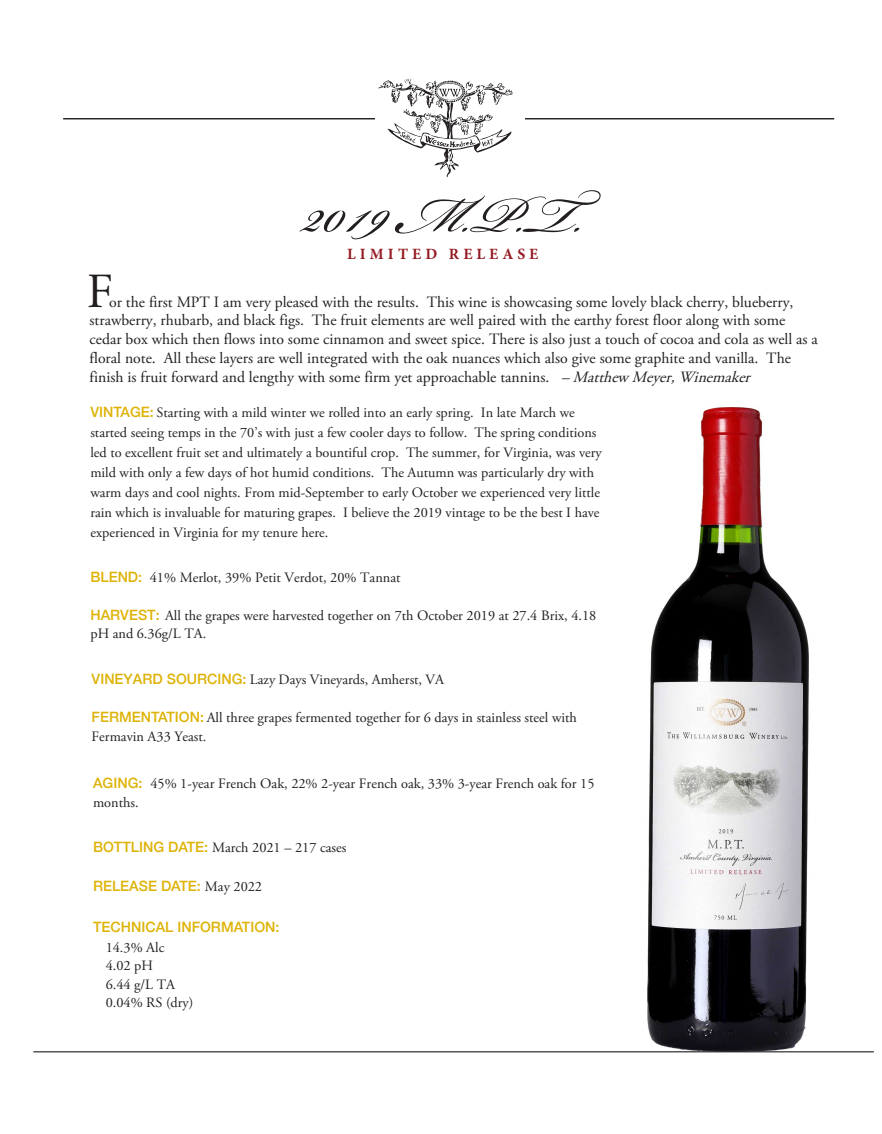
<style>
.page{position:relative;width:882px;height:1134px;background:#fff}
.page>*{position:absolute;margin:0;border:0;box-sizing:border-box;transform-origin:0 0}
.t1{font:italic 78.05px "Bickham Script Pro 3";color:#231f20}
.t2{font:49px "Adobe Garamond Pro";color:#221e1f}
.t3{font:15.75px/18.9px "Adobe Garamond Pro";color:#231f20}
.t4{font:700 15.75px "Minion Pro";letter-spacing:.26em;color:#961a23}
.t5{font:14.35px/19.9px "Adobe Garamond Pro";color:#231f20}
.t6{font:500 14.35px/20.1px "Helvetica Neue";color:#deb308}
.s1{font-style:normal}
.s2{font-style:italic}
.s3{font-family:"Helvetica Neue";font-weight:500;color:#deb308}
.s4{font-family:"Adobe Garamond Pro";font-weight:400;color:#231f20}
</style>
<div class="page">
<hr style="left:63px;top:118px;width:771px;height:1px;background:#231f20">
<div style="left:375px;top:108px;width:149px;height:20px;background:#fff"></div>
<svg style="left:378px;top:78px;width:135px;height:99px"></svg>
<img style="left:648px;top:407px;width:161px;height:644px">
<hr style="left:33px;top:1051px;width:841px;height:1px;background:#231f20">
<p class="t1" style="left:303px;top:159px;width:313px"><span class="s1">20</span>19 M.P.T.</p>
<p class="t4" style="left:347px;top:243px;width:193px">LIMITED RELEASE</p>
<p class="t3" style="left:90px;top:292px;width:730px;text-indent:20px">or the first MPT I am very pleased with the results. This wine is showcasing some lovely black cherry, blueberry, strawberry, rhubarb, and black figs. The fruit elements are well paired with the earthy forest floor along with some cedar box which then flows into some cinnamon and sweet spice. There is also just a touch of cocoa and cola as well as a floral note. All these layers are well integrated with the oak nuances which also give some graphite and vanilla. The finish is fruit forward and lengthy with some firm yet approachable tannins. <span class="s2">–MatthewMeyer,Winemaker</span></p>
<p class="t5" style="left:90px;top:402px;width:513px"><span class="s3">VINTAGE:</span> Starting with a mild winter we rolled into an early spring. In late March we started seeing temps in the 70’s with just a few cooler days to follow. The spring conditions led to excellent fruit set and ultimately a bountiful crop. The summer, for Virginia, was very mild with only a few days of hot humid conditions. The Autumn was particularly dry with warm days and cool nights. From mid-September to early October we experienced very little rain which is invaluable for maturing grapes. I believe the 2019 vintage to be the best I have experienced in Virginia for my tenure here.</p>
<p class="t5" style="left:90px;top:567px;width:312px"><span class="s3">BLEND:</span> 41% Merlot, 39% Petit Verdot, 20% Tannat</p>
<p class="t5" style="left:90px;top:606px;width:507px;line-height:18.2px"><span class="s3">HARVEST:</span> All the grapes were harvested together on 7th October 2019 at 27.4 Brix, 4.18 pH and 6.36g/L TA.</p>
<p class="t5" style="left:92px;top:670px;width:354px"><span class="s3">VINEYARD SOURCING:</span> Lazy Days Vineyards, Amherst, VA</p>
<p class="t5" style="left:92px;top:708px;width:487px;line-height:18.2px"><span class="s3">FERMENTATION:</span> All three grapes fermented together for 6 days in stainless steel with<br>Fermavin A33 Yeast.</p>
<p class="t5" style="left:93px;top:773px;width:503px;line-height:19.2px"><span class="s3">AGING:</span> 45% 1-year French Oak, 22% 2-year French oak, 33% 3-year French oak for 15 months.</p>
<p class="t5" style="left:93px;top:837px;width:255px"><span class="s3">BOTTLING DATE:</span> March 2021 – 217 cases</p>
<p class="t6" style="left:93px;top:875px;width:171px">RELEASE DATE: <span class="s4">May 2022</span></p>
<p class="t6" style="left:106px;top:915px;width:175px;text-indent:-13px">TECHNICAL INFORMATION:<br><span class="s4">14.3% Alc</span></p>
<p class="t5" style="left:106px;top:956px;width:89px;line-height:18.6px">4.02 pH<br>6.44 g/L TA<br>0.04% RS (dry)</p>
<h2 class="t2" style="left:87px;top:261px;width:28px">F</h2>
</div>
